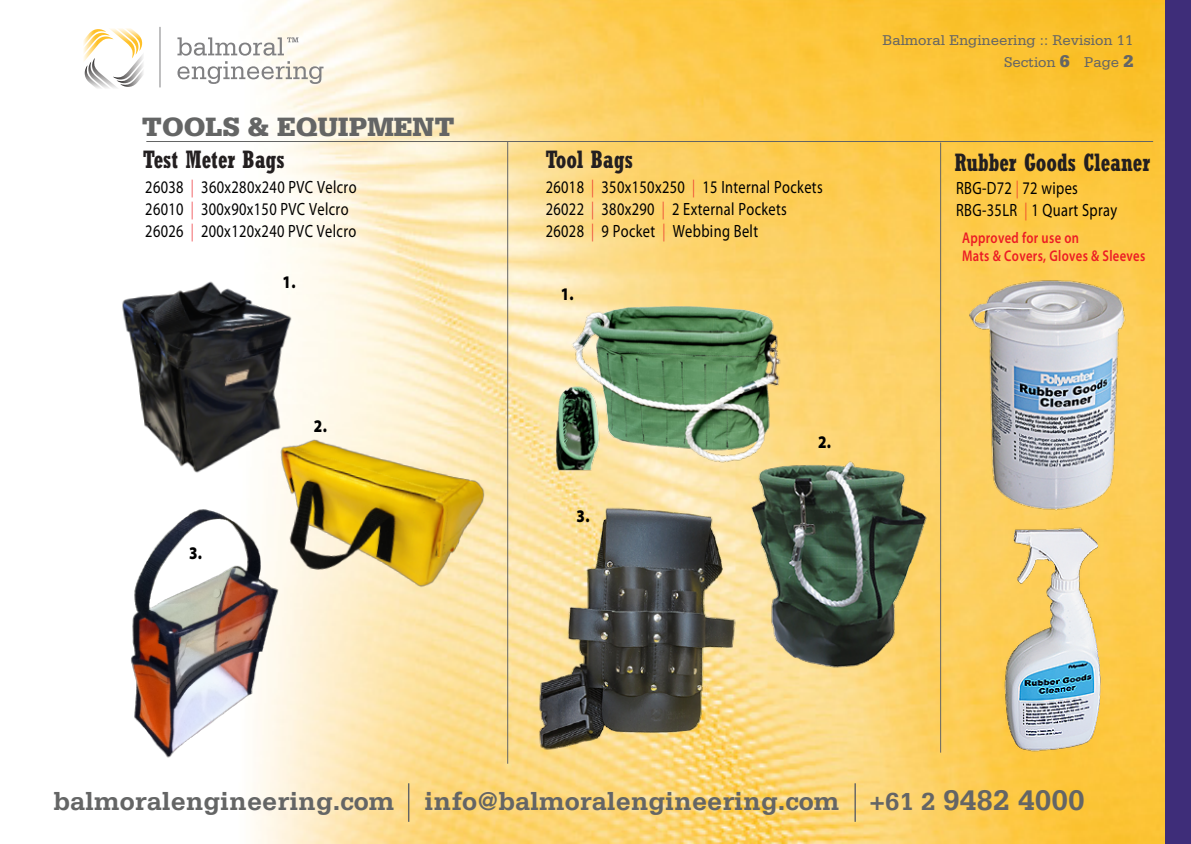
<style>
.page{position:relative;width:1191px;height:844px;background:#fff}
.page>*{position:absolute;margin:0;border:0;box-sizing:border-box;transform-origin:0 0}
.t1{font:900 28px "Serifa";color:#646565}
.t2{font:700 27px "Serifa";color:#646565}
.t3{font:700 condensed 24.8px "Rockwell";color:#231f20;scale:.9 1}
.t4{font:17.8px/22px "Myriad Pro";letter-spacing:.025em;color:#000;scale:.81 1}
.t5{font:900 17.8px "Myriad Pro";color:#000;scale:.83 1}
.t6{font:600 15.6px/18px "Myriad Pro";letter-spacing:.025em;color:#ec1c24;scale:.81 1}
.t7{font:15px/21.6px "Serifa Std";color:#646565;text-align:right}
.s1{font-weight:300;color:#ea2227}
.s2{font-family:"Serifa";font-weight:900;font-size:18px}
.s3{font-size:26px}
.s4{font-size:30px}
</style>
<div class="page">
<img style="left:159px;top:0;width:1006px;height:844px">
<svg style="left:83px;top:28px;width:60px;height:60px"></svg>
<hr style="left:160px;top:27px;width:1px;height:60px;background:#808082">
<svg style="left:177px;top:37px;width:146px;height:47px"></svg>
<div style="left:1165px;top:0;width:26px;height:844px;background:#3e2d79"></div>
<hr style="left:408px;top:783px;width:1px;height:38px;background:#646565">
<hr style="left:854px;top:783px;width:2px;height:38px;background:#646565">
<img style="left:122px;top:269px;width:1013px;height:502px">
<hr style="left:146px;top:141px;width:1007px;height:1px;background:#646565">
<hr style="left:940px;top:142px;width:1px;height:610px;background:#646565">
<hr style="left:507px;top:142px;width:1px;height:621px;background:#646565">
<h1 class="t1" style="left:142px;top:110px;width:314px">TOOLS &amp; EQUIPMENT</h1>
<h3 class="t3" style="left:143px;top:145px;width:159px">Test Meter Bags</h3>
<h3 class="t3" style="left:546px;top:145px;width:98px">Tool Bags</h3>
<p class="t4" style="left:546px;top:176px;width:343px">26018 <span class="s1">|</span> 350x150x250 <span class="s1">|</span> 15 Internal Pockets<br>26022 <span class="s1">|</span> 380x290 <span class="s1">|</span> 2 External Pockets<br>26028 <span class="s1">|</span> 9 Pocket <span class="s1">|</span> Webbing Belt</p>
<p class="t4" style="left:145px;top:176px;width:262px">26038 <span class="s1">|</span> 360x280x240 PVC Velcro<br>26010 <span class="s1">|</span> 300x90x150 PVC Velcro<br>26026 <span class="s1">|</span> 200x120x240 PVC Velcro</p>
<p class="t5" style="left:189px;top:541px;width:17px">3.</p>
<p class="t5" style="left:282px;top:270px;width:17px">1.</p>
<p class="t5" style="left:314px;top:414px;width:17px">2.</p>
<p class="t5" style="left:560px;top:282px;width:17px">1.</p>
<p class="t5" style="left:576px;top:504px;width:17px">3.</p>
<p class="t5" style="left:818px;top:430px;width:17px">2.</p>
<p class="t7" style="left:882px;top:30px;width:252px">Balmoral Engineering :: Revision 11<br>Section <span class="s2">6</span> Page <span class="s2">2</span></p>
<h3 class="t3" style="left:954px;top:147px;width:219px">Rubber Goods Cleaner</h3>
<p class="t4" style="left:956px;top:177px;width:200px">RBG-D72 <span class="s1">|</span> 72 wipes<br>RBG-35LR <span class="s1">|</span> 1 Quart Spray</p>
<p class="t6" style="left:962px;top:228px;width:228px">Approved for use on<br>Mats &amp; Covers, Gloves &amp; Sleeves</p>
<h2 class="t2" style="left:54px;top:785px;width:1032px">balmoralengineering.com info@balmoralengineering.com <span class="s3">+61 2</span> <span class="s4">9482 4000</span></h2>
</div>
